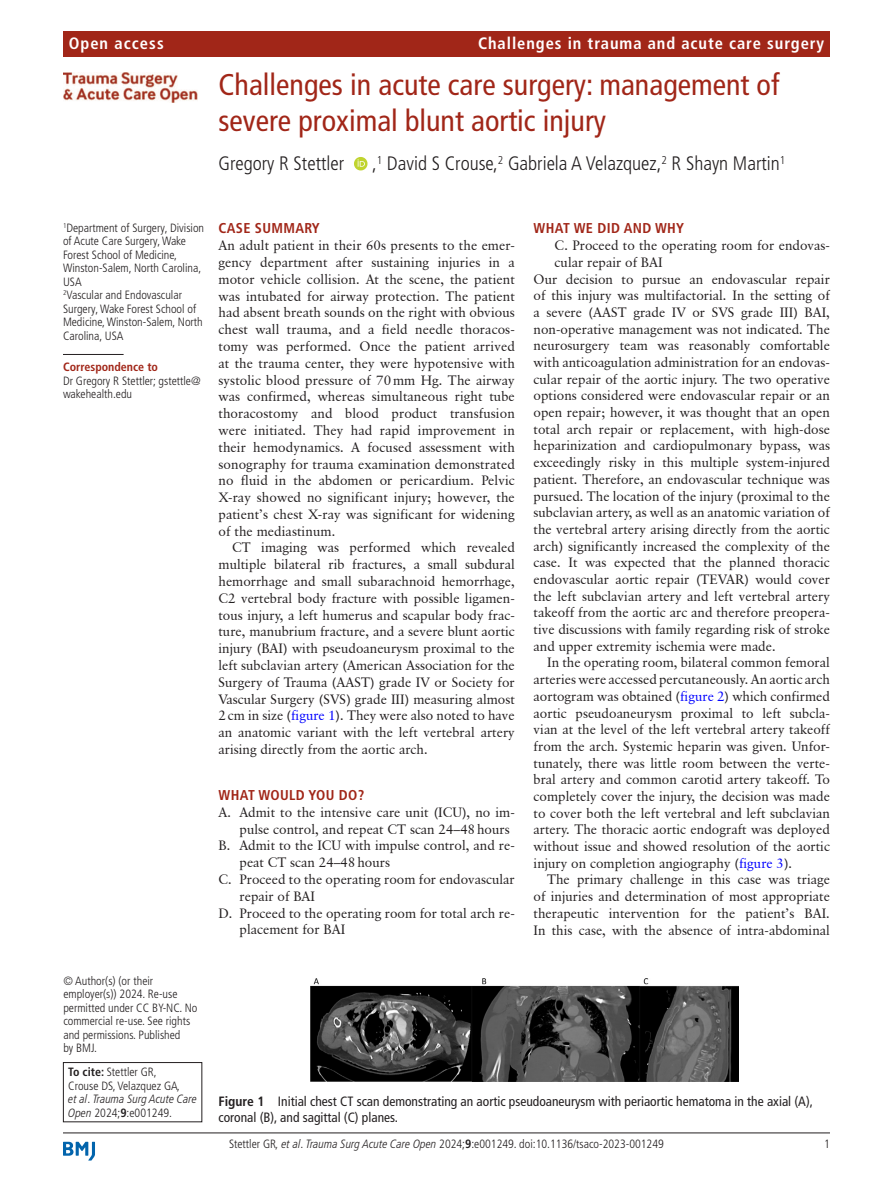
<style>
.page{position:relative;width:893px;height:1191px;background:#fff}
.page>*{position:absolute;margin:0;border:0;box-sizing:border-box;transform-origin:0 0}
.t1{font:condensed 30px/36px "Frutiger LT Pro";color:#a12618}
.t2{font:300 condensed 19.5px "Frutiger LT Pro";color:#231f20}
.t3{font:700 condensed 16.5px "Frutiger LT Std";letter-spacing:.055em;color:#fff}
.t4{font:700 condensed 14.25px "Frutiger LT Pro";letter-spacing:.025em;color:#a12618}
.t5{font:13.5px/16.8px "Classical Garamond BT";color:#231f20;text-align:justify}
.t6{font:condensed 13.5px/16.5px "Frutiger LT Pro";color:#231f20}
.t7{font:300 condensed 12px/13.5px "Frutiger LT Pro";color:#231f20}
.t8{font:700 condensed 12px "Frutiger LT Pro";color:#a12618}
.s1{color:#00f}
.s2{font-weight:700}
.s3{font-style:italic}
</style>
<div class="page">
<hr style="left:63px;top:1132px;width:767px;height:1px;background:#231f20">
<svg style="left:63px;top:1141px;width:32px;height:19px"></svg>
<div style="left:63px;top:31px;width:767px;height:25px;background:#a12618"></div>
<svg style="left:354px;top:157px;width:13px;height:13px"></svg>
<div style="left:63px;top:1062px;width:139px;height:60px;border:1px solid #231f20"></div>
<hr style="left:63px;top:354px;width:61px;height:1px;background:#231f20">
<img style="left:63px;top:72px;width:135px;height:30px">
<img style="left:310px;top:978px;width:428px;height:103px">
<p class="t3" style="left:69px;top:34px;width:97px">Open access</p>
<p class="t3" style="left:478px;top:34px;width:348px">Challenges in trauma and acute care surgery</p>
<h1 class="t1" style="left:219px;top:66px;width:562px">Challenges in acute care surgery: management of severe proximal blunt aortic injury</h1>
<h2 class="t2" style="left:219px;top:152px;width:127px">Gregory R Stettler</h2>
<h2 class="t2" style="left:372px;top:152px;width:415px">,<sup>1</sup> David S Crouse,<sup>2</sup> Gabriela A Velazquez,<sup>2</sup> R Shayn Martin<sup>1</sup></h2>
<p class="t7" style="left:63px;top:221px;width:143px"><sup>1</sup>Department of Surgery, Division of Acute Care Surgery, Wake<br>Forest School of Medicine,<br>Winston-Salem, North Carolina,<br>USA<br><sup>2</sup>Vascular and Endovascular<br>Surgery, Wake Forest School of<br>Medicine, Winston-Salem, North<br>Carolina, USA</p>
<p class="t8" style="left:63px;top:360px;width:97px">Correspondence to</p>
<p class="t7" style="left:63px;top:374px;width:139px">Dr Gregory R Stettler; gstettle@ wakehealth.edu</p>
<p class="t4" style="left:219px;top:220px;width:103px">CASE SUMMARY</p>
<p class="t5" style="left:219px;top:237px;width:298px">An adult patient in their 60s presents to the emer&shy;gency department after sustaining injuries in a motor vehicle collision. At the scene, the patient was intubated for airway protection. The patient had absent breath sounds on the right with obvious chest wall trauma, and a field needle thoracos&shy;tomy was performed. Once the patient arrived at the trauma center, they were hypotensive with systolic blood pressure of 70mm Hg. The airway was confirmed, whereas simultaneous right tube thoracostomy and blood product transfusion were initiated. They had rapid improvement in their hemodynamics. A focused assessment with sonography for trauma examination demonstrated no fluid in the abdomen or pericardium. Pelvic X-ray showed no significant injury; however, the patient’s chest X-ray was significant for widening of the mediastinum.</p>
<p class="t5" style="left:219px;top:539px;width:298px;text-indent:14px">CT imaging was performed which revealed multiple bilateral rib fractures, a small subdural hemorrhage and small subarachnoid hemorrhage, C2 vertebral body fracture with possible ligamen&shy;tous injury, a left humerus and scapular body frac&shy;ture, manubrium fracture, and a severe blunt aortic injury (BAI) with pseudoaneurysm proximal to the left subclavian artery (American Association for the Surgery of Trauma (AAST) grade IV or Society for Vascular Surgery (SVS) grade III) measuring almost 2cm in size (<span class="s1">figure 1</span>). They were also noted to have an anatomic variant with the left vertebral artery arising directly from the aortic arch.</p>
<p class="t4" style="left:219px;top:786px;width:147px">WHAT WOULD YOU DO?</p>
<p class="t5" style="left:219px;top:803px;width:298px">A. Admit to the intensive care unit (ICU), no im-</p>
<p class="t5" style="left:240px;top:820px;width:272px">pulse control, and repeat CT scan 24–48hours</p>
<p class="t5" style="left:219px;top:837px;width:298px">B. Admit to the ICU with impulse control, and re-</p>
<p class="t5" style="left:240px;top:854px;width:152px">peat CT scan 24–48hours</p>
<p class="t5" style="left:219px;top:870px;width:298px">C. Proceed to the operating room for endovascular</p>
<p class="t5" style="left:240px;top:887px;width:77px">repair of BAI</p>
<p class="t5" style="left:219px;top:904px;width:298px">D. Proceed to the operating room for total arch re-</p>
<p class="t5" style="left:240px;top:921px;width:107px">placement for BAI</p>
<p class="t4" style="left:534px;top:220px;width:152px">WHAT WE DID AND WHY</p>
<p class="t5" style="left:555px;top:237px;width:277px">C. Proceed to the operating room for endovas-</p>
<p class="t5" style="left:555px;top:253px;width:110px">cular repair of BAI</p>
<p class="t5" style="left:534px;top:270px;width:298px">Our decision to pursue an endovascular repair</p>
<p class="t5" style="left:534px;top:287px;width:298px">of this injury was multifactorial. In the setting of</p>
<p class="t5" style="left:534px;top:304px;width:298px">a severe (AAST grade IV or SVS grade III) BAI,</p>
<p class="t5" style="left:534px;top:320px;width:298px">non-operative management was not indicated. The</p>
<p class="t5" style="left:534px;top:337px;width:298px">neurosurgery team was reasonably comfortable</p>
<p class="t5" style="left:534px;top:354px;width:298px">with anticoagulation administration for an endovas-</p>
<p class="t5" style="left:534px;top:370px;width:298px">cular repair of the aortic injury. The two operative</p>
<p class="t5" style="left:534px;top:387px;width:298px">options considered were endovascular repair or an</p>
<p class="t5" style="left:534px;top:404px;width:298px">open repair; however, it was thought that an open</p>
<p class="t5" style="left:534px;top:420px;width:298px">total arch repair or replacement, with high-dose</p>
<p class="t5" style="left:534px;top:437px;width:298px">heparinization and cardiopulmonary bypass, was</p>
<p class="t5" style="left:534px;top:454px;width:298px">exceedingly risky in this multiple system-injured</p>
<p class="t5" style="left:534px;top:470px;width:298px">patient. Therefore, an endovascular technique was</p>
<p class="t5" style="left:534px;top:487px;width:298px">pursued. The location of the injury (proximal to the</p>
<p class="t5" style="left:534px;top:504px;width:298px">subclavian artery, as well as an anatomic variation of</p>
<p class="t5" style="left:534px;top:520px;width:298px">the vertebral artery arising directly from the aortic</p>
<p class="t5" style="left:534px;top:537px;width:298px">arch) significantly increased the complexity of the</p>
<p class="t5" style="left:534px;top:554px;width:298px">case. It was expected that the planned thoracic</p>
<p class="t5" style="left:534px;top:570px;width:298px">endovascular aortic repair (TEVAR) would cover</p>
<p class="t5" style="left:534px;top:587px;width:298px">the left subclavian artery and left vertebral artery</p>
<p class="t5" style="left:534px;top:604px;width:298px">takeoff from the aortic arc and therefore preopera-</p>
<p class="t5" style="left:534px;top:621px;width:298px">tive discussions with family regarding risk of stroke</p>
<p class="t5" style="left:534px;top:637px;width:244px">and upper extremity ischemia were made.</p>
<p class="t5" style="left:547px;top:654px;width:284px">In the operating room, bilateral common femoral</p>
<p class="t5" style="left:534px;top:671px;width:298px">arteries were accessed percutaneously. An aortic arch</p>
<p class="t5" style="left:534px;top:687px;width:298px">aortogram was obtained (<span class="s1">figure 2</span>) which confirmed</p>
<p class="t5" style="left:534px;top:704px;width:298px">aortic pseudoaneurysm proximal to left subcla-</p>
<p class="t5" style="left:534px;top:721px;width:298px">vian at the level of the left vertebral artery takeoff</p>
<p class="t5" style="left:534px;top:737px;width:298px">from the arch. Systemic heparin was given. Unfor-</p>
<p class="t5" style="left:534px;top:754px;width:298px">tunately, there was little room between the verte-</p>
<p class="t5" style="left:534px;top:771px;width:298px">bral artery and common carotid artery takeoff. To</p>
<p class="t5" style="left:534px;top:787px;width:298px">completely cover the injury, the decision was made</p>
<p class="t5" style="left:534px;top:804px;width:298px">to cover both the left vertebral and left subclavian</p>
<p class="t5" style="left:534px;top:821px;width:298px">artery. The thoracic aortic endograft was deployed</p>
<p class="t5" style="left:534px;top:837px;width:298px">without issue and showed resolution of the aortic</p>
<p class="t5" style="left:534px;top:854px;width:260px">injury on completion angiography (<span class="s1">figure 3</span>).</p>
<p class="t5" style="left:547px;top:871px;width:284px">The primary challenge in this case was triage</p>
<p class="t5" style="left:534px;top:888px;width:298px">of injuries and determination of most appropriate</p>
<p class="t5" style="left:534px;top:904px;width:298px">therapeutic intervention for the patient’s BAI.</p>
<p class="t5" style="left:534px;top:921px;width:298px">In this case, with the absence of intra-abdominal</p>
<p class="t7" style="left:63px;top:973px;width:136px">© Author(s) (or their employer(s)) 2024. Re-use permitted under CC BY-NC. No commercial re-use. See rights and permissions. Published<br>by BMJ.</p>
<p class="t7" style="left:68px;top:1065px;width:130px"><span class="s2">To cite:</span> Stettler GR,<br>Crouse DS, Velazquez GA<span class="s3">,<br>et al</span>. <span class="s3">Trauma Surg Acute Care<br>Open</span> 2024;<span class="s2">9</span>:e001249.</p>
<p class="t6" style="left:219px;top:1092px;width:596px"><span class="s2">Figure 1</span> Initial chest CT scan demonstrating an aortic pseudoaneurysm with periaortic hematoma in the axial (A), coronal (B), and sagittal (C) planes.</p>
<p class="t7" style="left:229px;top:1136px;width:436px">Stettler GR<span class="s3">, et al</span>. <span class="s3">Trauma Surg Acute Care Open</span> 2024;<span class="s2">9</span>:e001249. doi:10.1136/tsaco-2023-001249</p>
<p class="t7" style="left:824px;top:1136px;width:7px">1</p>
</div>
